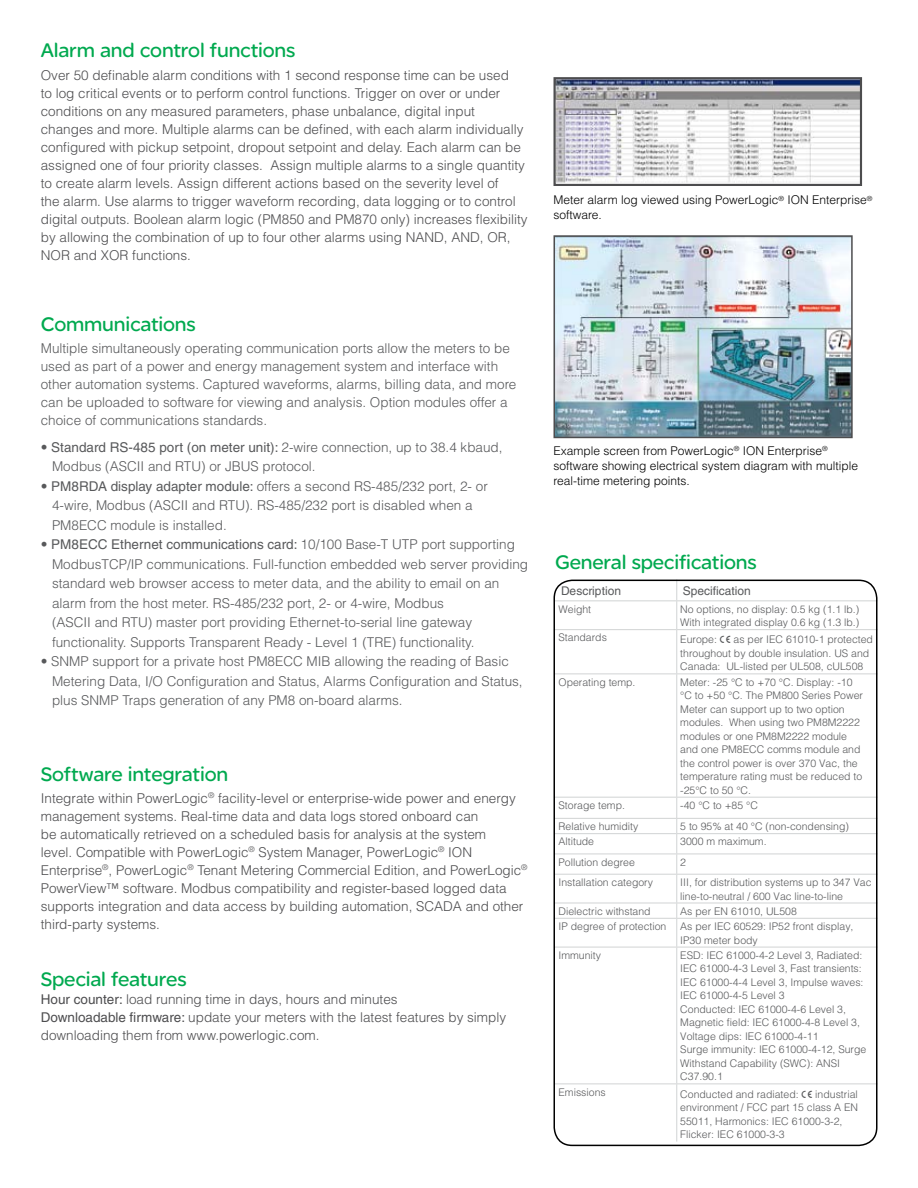
<style>
.page{position:relative;width:918px;height:1188px;background:#fff}
.page>*{position:absolute;margin:0;border:0;box-sizing:border-box;transform-origin:0 0}
.t1{font:21px "SE Optimist";letter-spacing:-.01em;color:#00a94f}
.t2{font:300 13.5px/18px "Helvetica";color:#4d4d4f}
.t3{font:300 13.5px/19.5px "Helvetica";color:#58595b}
.t4{font:300 12px/15px "Helvetica";color:#000}
.t5{font:12px "Helvetica";color:#58595b}
.t6{font:300 10.5px/13.5px "Helvetica";color:#58595b}
.s1{font-weight:400}
.s2{font-family:"Graph Sch";font-weight:400}
</style>
<div class="page">
<img style="left:557px;top:238px;width:293px;height:197px">
<div style="left:554px;top:235px;width:299px;height:203px;border:2px solid #4d4d4f"></div>
<hr style="left:555px;top:600px;width:122px;height:1px;background:#d1d3d4">
<hr style="left:677px;top:600px;width:201px;height:1px;background:#d1d3d4">
<svg style="left:676px;top:583px;width:1px;height:46px"></svg>
<hr style="left:555px;top:629px;width:122px;height:1px;background:#d1d3d4">
<hr style="left:677px;top:629px;width:201px;height:1px;background:#d1d3d4">
<hr style="left:676px;top:630px;width:1px;height:44px;background:#d1d3d4">
<hr style="left:555px;top:674px;width:122px;height:1px;background:#d1d3d4">
<hr style="left:677px;top:674px;width:201px;height:1px;background:#d1d3d4">
<hr style="left:676px;top:674px;width:1px;height:123px;background:#d1d3d4">
<hr style="left:555px;top:797px;width:122px;height:1px;background:#d1d3d4">
<hr style="left:677px;top:797px;width:201px;height:1px;background:#d1d3d4">
<hr style="left:555px;top:818px;width:122px;height:1px;background:#d1d3d4">
<hr style="left:677px;top:818px;width:201px;height:1px;background:#d1d3d4">
<hr style="left:555px;top:833px;width:122px;height:1px;background:#d1d3d4">
<hr style="left:677px;top:833px;width:201px;height:1px;background:#d1d3d4">
<hr style="left:555px;top:854px;width:122px;height:1px;background:#d1d3d4">
<hr style="left:677px;top:854px;width:201px;height:1px;background:#d1d3d4">
<hr style="left:555px;top:874px;width:122px;height:1px;background:#d1d3d4">
<hr style="left:677px;top:874px;width:201px;height:1px;background:#d1d3d4">
<hr style="left:555px;top:903px;width:122px;height:1px;background:#d1d3d4">
<hr style="left:677px;top:903px;width:201px;height:1px;background:#d1d3d4">
<hr style="left:555px;top:918px;width:122px;height:1px;background:#d1d3d4">
<hr style="left:677px;top:918px;width:201px;height:1px;background:#d1d3d4">
<svg style="left:676px;top:798px;width:1px;height:149px"></svg>
<hr style="left:555px;top:947px;width:122px;height:1px;background:#d1d3d4">
<hr style="left:677px;top:947px;width:201px;height:1px;background:#d1d3d4">
<hr style="left:676px;top:947px;width:1px;height:137px;background:#d1d3d4">
<hr style="left:555px;top:1084px;width:122px;height:1px;background:#d1d3d4">
<hr style="left:677px;top:1084px;width:201px;height:1px;background:#d1d3d4">
<hr style="left:676px;top:1084px;width:1px;height:58px;background:#d1d3d4">
<img style="left:556px;top:80px;width:303px;height:103px">
<div style="left:553px;top:77px;width:309px;height:109px;border:2px solid #4d4d4f"></div>
<div style="left:554px;top:580px;width:324px;height:566px;border:2px solid #000;border-radius:18px"></div>
<h1 class="t1" style="left:41px;top:39px;width:256px">Alarm and control functions</h1>
<p class="t2" style="left:41px;top:65px;width:488px">Over 50 definable alarm conditions with 1 second response time can be used<br>to log critical events or to perform control functions. Trigger on over or under conditions on any measured parameters, phase unbalance, digital input changes and more. Multiple alarms can be defined, with each alarm individually configured with pickup setpoint, dropout setpoint and delay. Each alarm can be assigned one of four priority classes. Assign multiple alarms to a single quantity to create alarm levels. Assign different actions based on the severity level of<br>the alarm. Use alarms to trigger waveform recording, data logging or to control digital outputs. Boolean alarm logic (PM850 and PM870 only) increases flexibility by allowing the combination of up to four other alarms using NAND, AND, OR, NOR and XOR functions.</p>
<h1 class="t1" style="left:41px;top:312px;width:157px">Communications</h1>
<p class="t3" style="left:41px;top:339px;width:477px;line-height:18px">Multiple simultaneously operating communication ports allow the meters to be used as part of a power and energy management system and interface with other automation systems. Captured waveforms, alarms, billing data, and more can be uploaded to software for viewing and analysis. Option modules offer a choice of communications standards.</p>
<p class="t3" style="left:52px;top:437px;width:452px;text-indent:-11px">• <span class="s1">Standard RS-485 port (on meter unit):</span> 2-wire connection, up to 38.4 kbaud,<br>Modbus (ASCII and RTU) or JBUS protocol.</p>
<p class="t3" style="left:52px;top:476px;width:437px;text-indent:-11px">• <span class="s1">PM8RDA display adapter module:</span> offers a second RS-485/232 port, 2- or<br>4-wire, Modbus (ASCII and RTU). RS-485/232 port is disabled when a<br>PM8ECC module is installed.</p>
<p class="t3" style="left:52px;top:534px;width:478px;text-indent:-11px">• <span class="s1">PM8ECC Ethernet communications card:</span> 10/100 Base-T UTP port supporting ModbusTCP/IP communications. Full-function embedded web server providing standard web browser access to meter data, and the ability to email on an alarm from the host meter. RS-485/232 port, 2- or 4-wire, Modbus<br>(ASCII and RTU) master port providing Ethernet-to-serial line gateway functionality. Supports Transparent Ready - Level 1 (TRE) functionality.</p>
<p class="t3" style="left:52px;top:651px;width:472px;text-indent:-11px">• SNMP support for a private host PM8ECC MIB allowing the reading of Basic<br>Metering Data, I/O Configuration and Status, Alarms Configuration and Status, plus SNMP Traps generation of any PM8 on-board alarms.</p>
<h1 class="t1" style="left:41px;top:762px;width:189px">Software integration</h1>
<p class="t2" style="left:41px;top:789px;width:488px">Integrate within PowerLogic<sup>®</sup> facility-level or enterprise-wide power and energy management systems. Real-time data and data logs stored onboard can<br>be automatically retrieved on a scheduled basis for analysis at the system<br>level. Compatible with PowerLogic<sup>®</sup> System Manager, PowerLogic<sup>®</sup> ION Enterprise<sup>®</sup>, PowerLogic<sup>®</sup> Tenant Metering Commercial Edition, and PowerLogic<sup>® </sup>PowerView™ software. Modbus compatibility and register-based logged data supports integration and data access by building automation, SCADA and other third-party systems.</p>
<h1 class="t1" style="left:41px;top:968px;width:147px">Special features</h1>
<p class="t2" style="left:41px;top:990px;width:467px"><span class="s1">Hour counter:</span> load running time in days, hours and minutes<br><span class="s1">Downloadable firmware:</span> update your meters with the latest features by simply downloading them from www.powerlogic.com.</p>
<p class="t4" style="left:553px;top:192px;width:320px">Meter alarm log viewed using PowerLogic<sup>®</sup> ION Enterprise<sup>® </sup>software.</p>
<p class="t4" style="left:553px;top:443px;width:306px">Example screen from PowerLogic<sup>®</sup> ION Enterprise<sup>® </sup>software showing electrical system diagram with multiple real-time metering points.</p>
<h1 class="t1" style="left:555px;top:551px;width:203px">General specifications</h1>
<p class="t5" style="left:561px;top:584px;width:62px">Description</p>
<p class="t5" style="left:683px;top:584px;width:70px">Specification</p>
<p class="t6" style="left:559px;top:602px;width:34px">Weight</p>
<p class="t6" style="left:680px;top:602px;width:181px">No options, no display: 0.5 kg (1.1 lb.)<br>With integrated display 0.6 kg (1.3 lb.)</p>
<p class="t6" style="left:559px;top:631px;width:50px">Standards</p>
<p class="t6" style="left:680px;top:633px;width:194px">Europe: <span class="s2">e</span> as per IEC 61010-1 protected throughout by double insulation. US and<br>Canada: UL-listed per UL508, cUL508</p>
<p class="t6" style="left:559px;top:675px;width:79px">Operating temp.</p>
<p class="t6" style="left:680px;top:675px;width:184px">Meter: -25 °C to +70 °C. Display: -10 °C to +50 °C. The PM800 Series Power<br>Meter can support up to two option modules. When using two PM8M2222 modules or one PM8M2222 module and one PM8ECC comms module and the control power is over 370 Vac, the temperature rating must be reduced to -25°C to 50 °C.</p>
<p class="t6" style="left:559px;top:798px;width:68px">Storage temp.</p>
<p class="t6" style="left:680px;top:798px;width:79px">-40 °C to +85 °C</p>
<p class="t6" style="left:559px;top:819px;width:81px">Relative humidity</p>
<p class="t6" style="left:680px;top:819px;width:170px">5 to 95% at 40 °C (non-condensing)</p>
<p class="t6" style="left:559px;top:835px;width:37px">Altitude</p>
<p class="t6" style="left:680px;top:835px;width:88px">3000 m maximum.</p>
<p class="t6" style="left:559px;top:855px;width:78px">Pollution degree</p>
<p class="t6" style="left:680px;top:855px;width:7px">2</p>
<p class="t6" style="left:559px;top:875px;width:96px">Installation category</p>
<p class="t6" style="left:680px;top:875px;width:193px">III, for distribution systems up to 347 Vac line-to-neutral / 600 Vac line-to-line</p>
<p class="t6" style="left:559px;top:904px;width:94px">Dielectric withstand</p>
<p class="t6" style="left:680px;top:904px;width:118px">As per EN 61010, UL508</p>
<p class="t6" style="left:559px;top:919px;width:109px">IP degree of protection</p>
<p class="t6" style="left:680px;top:919px;width:175px">As per IEC 60529: IP52 front display,<br>IP30 meter body</p>
<p class="t6" style="left:559px;top:948px;width:44px">Immunity</p>
<p class="t6" style="left:680px;top:948px;width:188px">ESD: IEC 61000-4-2 Level 3, Radiated:<br>IEC 61000-4-3 Level 3, Fast transients:<br>IEC 61000-4-4 Level 3, Impulse waves:<br>IEC 61000-4-5 Level 3<br>Conducted: IEC 61000-4-6 Level 3,<br>Magnetic field: IEC 61000-4-8 Level 3,<br>Voltage dips: IEC 61000-4-11<br>Surge immunity: IEC 61000-4-12, Surge<br>Withstand Capability (SWC): ANSI<br>C37.90.1</p>
<p class="t6" style="left:559px;top:1085px;width:49px">Emissions</p>
<p class="t6" style="left:680px;top:1087px;width:179px">Conducted and radiated: <span class="s2">e</span> industrial environment / FCC part 15 class A EN<br>55011, Harmonics: IEC 61000-3-2,<br>Flicker: IEC 61000-3-3</p>
</div>
